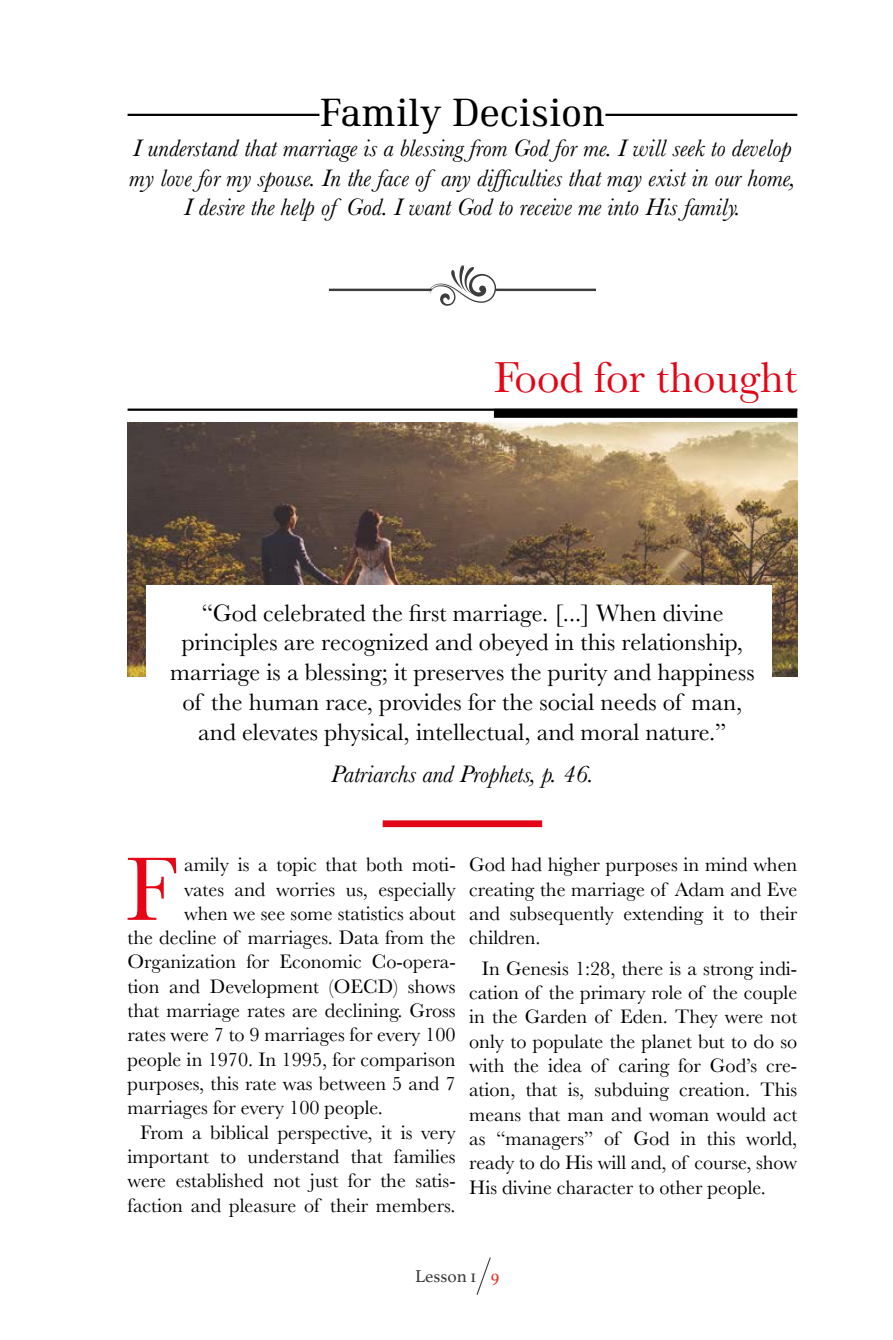
<style>
.page{position:relative;width:893px;height:1340px;background:#fff}
.page>*{position:absolute;margin:0;border:0;box-sizing:border-box;transform-origin:0 0}
.capitular{font:93.6px "Baskerville";color:#e30617}
.Food_for_thought{font:45px "Baskerville";color:#e30617}
.Family_Decision{font:40.5px "Ethos";color:#000}
.citation_2{font:24.75px/29.7px "Baskerville";color:#000;text-align:center}
.decision{font:italic 24.75px/29.7px "Baskerville";color:#000;text-align:center}
.author{font:italic 24.75px "Baskerville";color:#000}
.two_columns{font:20.25px/24.3px "Baskerville";color:#000;text-align:justify}
.capitular-2{font:20.25px "Baskerville";color:#000}
.t1{font:18px "Athelas";color:#3c3c3b}
.s1{color:#e63326}
</style>
<div class="page">
<img style="left:128px;top:423px;width:669px;height:254px">
<svg style="left:476px;top:1257px;width:15px;height:38px"></svg>
<hr style="left:128px;top:114px;width:669px;height:2px;background:#000">
<div style="left:319px;top:101px;width:286px;height:32px;background:#fff"></div>
<hr style="left:128px;top:408px;width:669px;height:3px;background:#000">
<div style="left:494px;top:409px;width:303px;height:9px;background:#000"></div>
<div style="left:147px;top:585px;width:625px;height:180px;background:#fff"></div>
<div style="left:383px;top:820px;width:159px;height:7px;background:#e30617"></div>
<svg style="left:329px;top:265px;width:267px;height:41px"></svg>
<p class="Family_Decision" style="left:319px;top:89px;width:287px">Family Decision</p>
<p class="decision" style="left:129px;top:133px;width:668px">I understand that marriage is a blessing from God for me. I will seek to develop my love for my spouse. In the face of any difficulties that may exist in our home,<br>I desire the help of God. I want God to receive me into His family.</p>
<p class="Food_for_thought" style="left:494px;top:349px;width:305px">Food for thought</p>
<p class="citation_2" style="left:170px;top:598px;width:586px">“God celebrated the first marriage. [...] When divine principles are recognized and obeyed in this relationship, marriage is a blessing; it preserves the purity and happiness of the human race, provides for the social needs of man, and elevates physical, intellectual, and moral nature.”</p>
<p class="author" style="left:331px;top:757px;width:264px">Patriarchs and Prophets, p. 46.</p>
<p class="capitular" style="left:125px;top:829px;width:53px">F</p>
<p class="capitular-2" style="left:184px;top:851px;width:273px">amily is a topic that both moti-</p>
<p class="capitular-2" style="left:184px;top:876px;width:273px">vates and worries us, especially</p>
<p class="capitular-2" style="left:184px;top:900px;width:273px">when we see some statistics about</p>
<p class="capitular-2" style="left:128px;top:924px;width:330px">the decline of marriages. Data from the</p>
<p class="capitular-2" style="left:128px;top:949px;width:330px">Organization for Economic Co-opera-</p>
<p class="capitular-2" style="left:128px;top:973px;width:330px">tion and Development (OECD) shows</p>
<p class="capitular-2" style="left:128px;top:997px;width:330px">that marriage rates are declining. Gross</p>
<p class="capitular-2" style="left:128px;top:1021px;width:330px">rates were 7 to 9 marriages for every 100</p>
<p class="capitular-2" style="left:128px;top:1046px;width:330px">people in 1970. In 1995, for comparison</p>
<p class="capitular-2" style="left:128px;top:1070px;width:330px">purposes, this rate was between 5 and 7</p>
<p class="capitular-2" style="left:128px;top:1094px;width:257px">marriages for every 100 people.</p>
<p class="two_columns" style="left:128px;top:1120px;width:330px;text-indent:13px">From a biblical perspective, it is very important to understand that families were established not just for the satis&shy;faction and pleasure of their members.</p>
<p class="two_columns" style="left:469px;top:852px;width:330px">God had higher purposes in mind when creating the marriage of Adam and Eve and subsequently extending it to their children.</p>
<p class="two_columns" style="left:469px;top:956px;width:330px;text-indent:13px">In Genesis 1:28, there is a strong indi&shy;cation of the primary role of the couple in the Garden of Eden. They were not only to populate the planet but to do so with the idea of caring for God’s cre&shy;ation, that is, subduing creation. This means that man and woman would act as “managers” of God in this world, ready to do His will and, of course, show His divine character to other people.</p>
<p class="t1" style="left:415px;top:1261px;width:86px">Lesson 1 <span class="s1">9</span></p>
</div>
